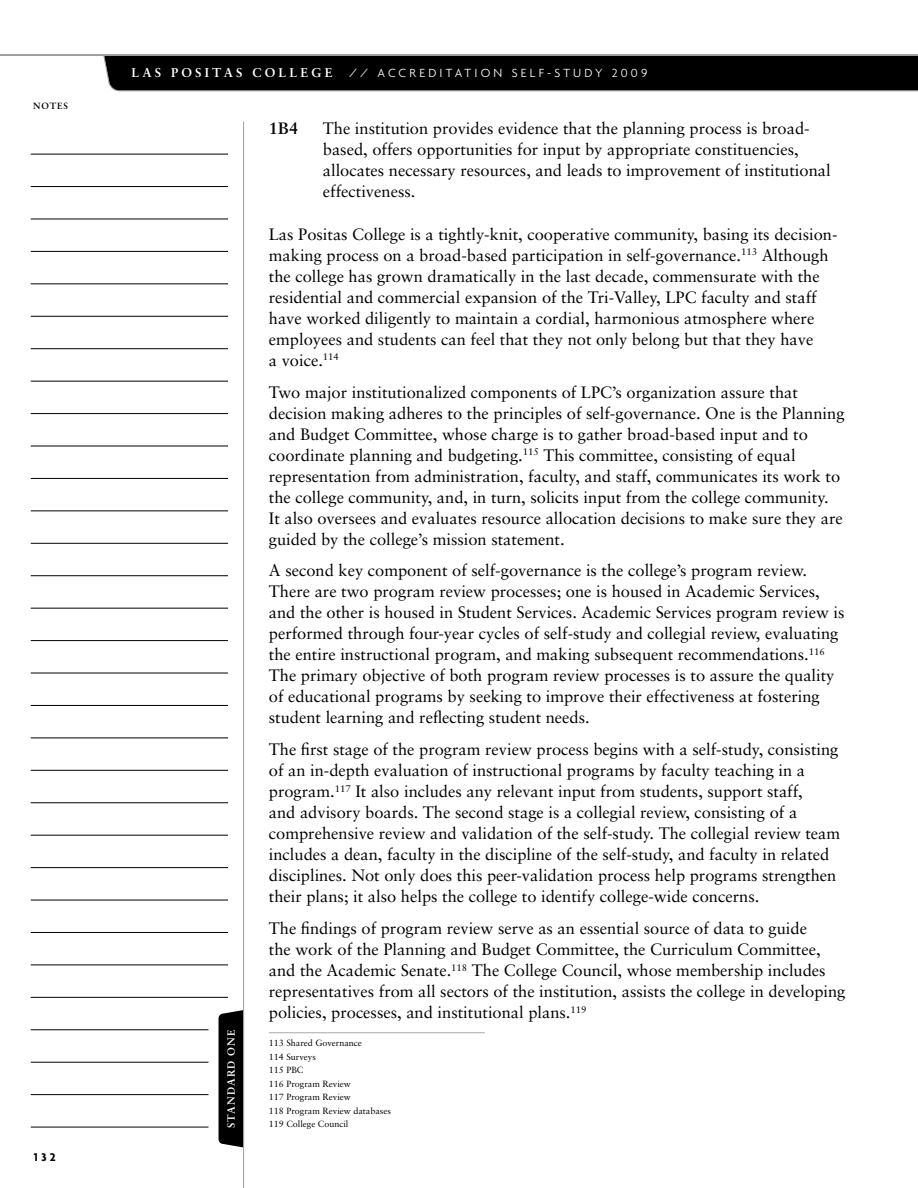
<style>
.page{position:relative;width:918px;height:1188px;background:#fff}
.page>*{position:absolute;margin:0;border:0;box-sizing:border-box;transform-origin:0 0}
.t1{font:16.5px/21px "Sabon";color:#000}
.t2{font:700 16.5px "Sabon";color:#000}
.t3{font:300 12.75px "Agenda";letter-spacing:.25em;color:#fff}
.t4{font:700 12.75px "Sabon";letter-spacing:.25em;color:#fff}
.t5{font:700 12px "Agenda";color:#000}
.t6{font:700 10.5px "Sabon";letter-spacing:.1em;color:#fff}
.t7{font:9px/13.5px "Sabon";color:#000}
.t8{font:700 9px "Sabon";letter-spacing:.1em;color:#000}
</style>
<div class="page">
<hr style="left:0;top:54px;width:918px;height:1px;background:#9d9fa2">
<div style="left:219px;top:1010px;width:24px;height:138px;background:#000"></div>
<hr style="left:243px;top:122px;width:1px;height:1066px;background:#9d9fa2">
<hr style="left:31px;top:640px;width:197px;height:1px;background:#000">
<hr style="left:31px;top:381px;width:197px;height:1px;background:#000">
<hr style="left:31px;top:900px;width:197px;height:1px;background:#000">
<hr style="left:31px;top:251px;width:197px;height:1px;background:#000">
<hr style="left:31px;top:770px;width:197px;height:1px;background:#000">
<hr style="left:31px;top:511px;width:197px;height:1px;background:#000">
<hr style="left:31px;top:186px;width:197px;height:1px;background:#000">
<hr style="left:31px;top:705px;width:197px;height:1px;background:#000">
<hr style="left:31px;top:446px;width:197px;height:1px;background:#000">
<hr style="left:31px;top:965px;width:197px;height:1px;background:#000">
<hr style="left:31px;top:316px;width:197px;height:1px;background:#000">
<hr style="left:31px;top:835px;width:197px;height:1px;background:#000">
<hr style="left:31px;top:575px;width:197px;height:1px;background:#000">
<hr style="left:31px;top:154px;width:197px;height:1px;background:#000">
<hr style="left:31px;top:673px;width:197px;height:1px;background:#000">
<hr style="left:31px;top:413px;width:197px;height:1px;background:#000">
<hr style="left:31px;top:932px;width:197px;height:1px;background:#000">
<hr style="left:31px;top:284px;width:197px;height:1px;background:#000">
<hr style="left:31px;top:802px;width:197px;height:1px;background:#000">
<hr style="left:31px;top:543px;width:197px;height:1px;background:#000">
<hr style="left:31px;top:219px;width:197px;height:1px;background:#000">
<hr style="left:31px;top:738px;width:197px;height:1px;background:#000">
<hr style="left:31px;top:478px;width:197px;height:1px;background:#000">
<hr style="left:31px;top:997px;width:197px;height:1px;background:#000">
<hr style="left:31px;top:348px;width:197px;height:1px;background:#000">
<hr style="left:31px;top:867px;width:197px;height:1px;background:#000">
<hr style="left:31px;top:608px;width:197px;height:1px;background:#000">
<hr style="left:31px;top:1030px;width:177px;height:1px;background:#000">
<hr style="left:31px;top:1094px;width:177px;height:1px;background:#000">
<hr style="left:31px;top:1062px;width:177px;height:1px;background:#000">
<hr style="left:31px;top:1127px;width:177px;height:1px;background:#000">
<div style="left:103px;top:55px;width:815px;height:36px;background:#000"></div>
<hr style="left:269px;top:1032px;width:216px;height:1px;background:#a7a9ac">
<p class="t8" style="left:33px;top:100px;width:37px">NOTES</p>
<p class="t5" style="left:34px;top:1149px;width:23px">132</p>
<p class="t4" style="left:132px;top:65px;width:200px">LAS POS IT AS COLLE GE</p>
<p class="t3" style="left:349px;top:66px;width:300px">// ACCREDITATION SELF-STUDY 2009</p>
<p class="t6" style="left:225px;top:1128px;width:99px;rotate:-90deg">STANDARD ONE</p>
<p class="t2" style="left:269px;top:118px;width:31px">1B4</p>
<p class="t1" style="left:323px;top:118px;width:509px">The institution provides evidence that the planning process is broad&shy;based, offers opportunities for input by appropriate constituencies, allocates necessary resources, and leads to improvement of institutional effectiveness.</p>
<p class="t1" style="left:269px;top:223px;width:570px">Las Positas College is a tightly-knit, cooperative community, basing its decision&shy;making process on a broad-based participation in self-governance.<sup>113</sup> Although the college has grown dramatically in the last decade, commensurate with the residential and commercial expansion of the Tri-Valley, LPC faculty and staff have worked diligently to maintain a cordial, harmonious atmosphere where employees and students can feel that they not only belong but that they have<br>a voice.<sup>114</sup></p>
<p class="t1" style="left:269px;top:381px;width:577px">Two major institutionalized components of LPC’s organization assure that decision making adheres to the principles of self-governance. One is the Planning and Budget Committee, whose charge is to gather broad-based input and to coordinate planning and budgeting.<sup>115</sup> This committee, consisting of equal representation from administration, faculty, and staff, communicates its work to the college community, and, in turn, solicits input from the college community.<br>It also oversees and evaluates resource allocation decisions to make sure they are guided by the college’s mission statement.</p>
<p class="t1" style="left:269px;top:560px;width:577px">A second key component of self-governance is the college’s program review.<br>There are two program review processes; one is housed in Academic Services, and the other is housed in Student Services. Academic Services program review is performed through four-year cycles of self-study and collegial review, evaluating the entire instructional program, and making subsequent recommendations.<sup>116<br></sup>The primary objective of both program review processes is to assure the quality of educational programs by seeking to improve their effectiveness at fostering student learning and reflecting student needs.</p>
<p class="t1" style="left:269px;top:739px;width:573px">The first stage of the program review process begins with a self-study, consisting of an in-depth evaluation of instructional programs by faculty teaching in a program.<sup>117</sup> It also includes any relevant input from students, support staff,<br>and advisory boards. The second stage is a collegial review, consisting of a comprehensive review and validation of the self-study. The collegial review team includes a dean, faculty in the discipline of the self-study, and faculty in related disciplines. Not only does this peer-validation process help programs strengthen their plans; it also helps the college to identify college-wide concerns.</p>
<p class="t1" style="left:269px;top:918px;width:578px">The findings of program review serve as an essential source of data to guide<br>the work of the Planning and Budget Committee, the Curriculum Committee, and the Academic Senate.<sup>118</sup> The College Council, whose membership includes representatives from all sectors of the institution, assists the college in developing policies, processes, and institutional plans.<sup>119</sup></p>
<p class="t7" style="left:269px;top:1036px;width:124px">113 Shared Governance<br>114 Surveys<br>115 PBC<br>116 Program Review<br>117 Program Review<br>118 Program Review databases</p>
<p class="t7" style="left:269px;top:1117px;width:81px">119 College Council</p>
</div>
